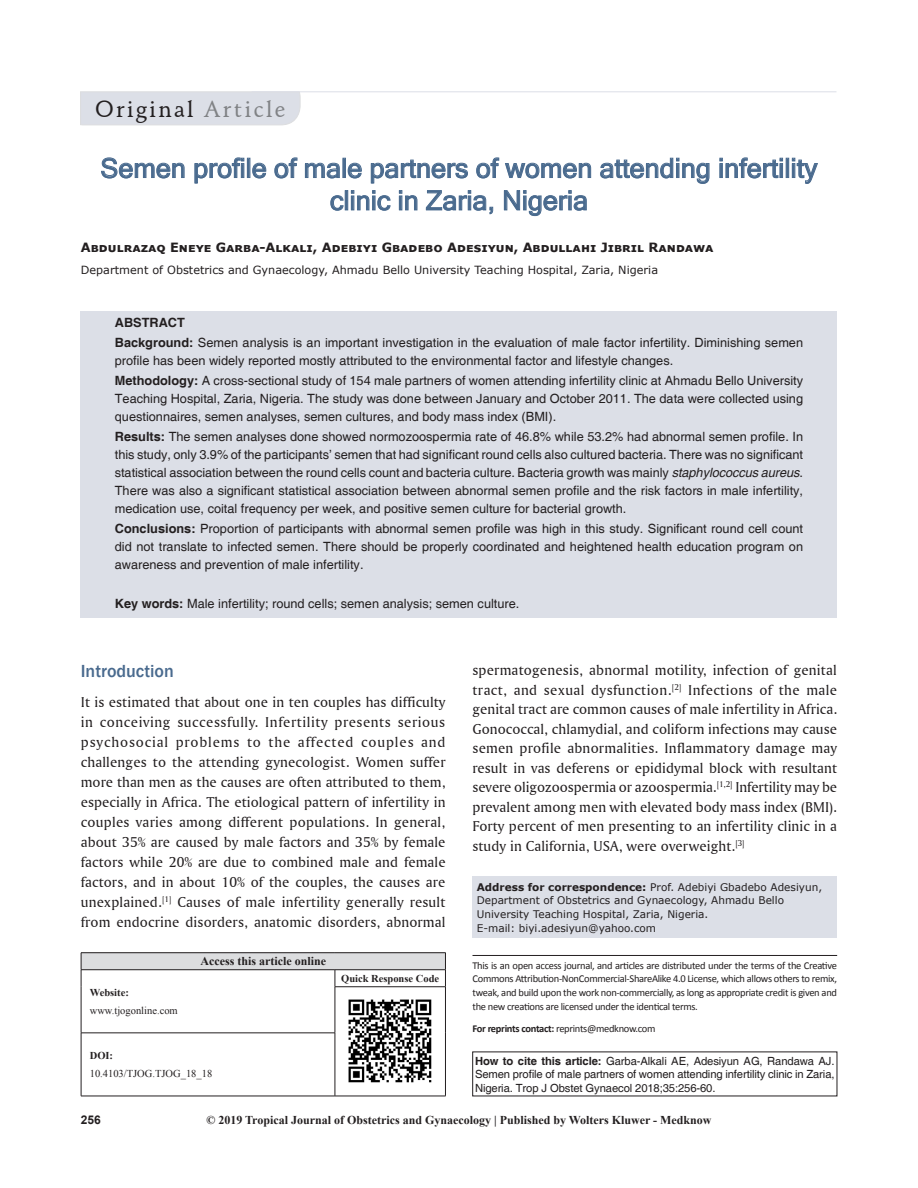
<style>
.page{position:relative;width:918px;height:1188px;background:#fff}
.page>*{position:absolute;margin:0;border:0;box-sizing:border-box;transform-origin:0 0}
.AT{font:27px/32.4px "Microsoft Sans Serif";color:#496a8e;text-align:center}
.AH{font:500 22.5px "Schneidler BT";letter-spacing:.1em;color:#231f20}
.t1{font:500 18px "Franklin Gothic";color:#496a8e}
.TX{font:15px/20px "Amerigo BT Roman A";letter-spacing:.005em;color:#231f20;text-align:justify}
.ABS{font:12.75px/18px "Helvetica";color:#231f20;text-align:justify}
.AU{font:700 12.75px "Verdana";color:#231f20}
.KWD{font:12.75px "Helvetica";color:#231f20}
.ABSH{font:700 12.75px "Helvetica";color:#231f20}
.AAO{font:700 12px "Times New Roman";color:#231f20}
.V_Folio{font:700 12px "Arial";color:#231f20}
.SRC{font:11.25px/13.5px "Helvetica";letter-spacing:-.01em;color:#231f20;text-align:justify}
.AFF{font:11.25px "Verdana";color:#231f20}
.TX-2{font:10.5px/13.6px "Calibri";letter-spacing:-.03em;color:#231f20;text-align:justify}
.ADD{font:10.5px/13.6px "Verdana";color:#231f20}
.DOI_TX{font:10.5px "Times New Roman";color:#231f20}
.WEB_TX{font:10.5px "Times New Roman";color:#231f20}
.QRC{font:700 10.5px "Times New Roman";color:#231f20}
.WEB{font:700 10.5px "Times New Roman";color:#231f20}
.DOI{font:700 10.5px "Times New Roman";color:#231f20}
.s1{color:#808285}
.s2{font-weight:700}
.s3{font-style:italic}
</style>
<div class="page">
<div style="left:472px;top:876px;width:365px;height:62px;background:#dcdfe7"></div>
<div style="left:80px;top:91px;width:221px;height:35px;background:#dcdfe7"></div>
<hr style="left:252px;top:91px;width:584px;height:1px;background:#dcdfe7">
<div style="left:81px;top:311px;width:756px;height:306px;background:#dcdfe7"></div>
<svg style="left:101px;top:157px;width:84px;height:21px"></svg>
<svg style="left:194px;top:157px;width:50px;height:27px"></svg>
<div style="left:247px;top:158px;width:3px;height:20px;border:1px solid #496a8e"></div>
<svg style="left:252px;top:163px;width:14px;height:15px"></svg>
<svg style="left:274px;top:157px;width:24px;height:21px"></svg>
<svg style="left:305px;top:163px;width:35px;height:15px"></svg>
<div style="left:343px;top:158px;width:3px;height:20px;border:1px solid #496a8e"></div>
<svg style="left:348px;top:163px;width:14px;height:15px"></svg>
<svg style="left:371px;top:159px;width:97px;height:25px"></svg>
<svg style="left:476px;top:157px;width:23px;height:21px"></svg>
<svg style="left:505px;top:163px;width:86px;height:15px"></svg>
<svg style="left:600px;top:158px;width:110px;height:26px"></svg>
<svg style="left:720px;top:157px;width:63px;height:21px"></svg>
<div style="left:786px;top:158px;width:3px;height:20px;border:1px solid #496a8e"></div>
<svg style="left:792px;top:158px;width:26px;height:26px"></svg>
<svg style="left:330px;top:195px;width:14px;height:16px"></svg>
<div style="left:345px;top:190px;width:3px;height:20px;border:1px solid #496a8e"></div>
<svg style="left:351px;top:190px;width:40px;height:21px"></svg>
<svg style="left:399px;top:190px;width:19px;height:21px"></svg>
<svg style="left:426px;top:190px;width:67px;height:24px"></svg>
<svg style="left:504px;top:190px;width:83px;height:26px"></svg>
<div style="left:81px;top:953px;width:364px;height:17px;background:#dcdddf"></div>
<hr style="left:81px;top:952px;width:254px;height:1px;background:#231f20">
<hr style="left:335px;top:952px;width:111px;height:1px;background:#231f20">
<hr style="left:81px;top:969px;width:254px;height:1px;background:#231f20">
<svg style="left:81px;top:953px;width:1px;height:34px"></svg>
<hr style="left:335px;top:969px;width:111px;height:1px;background:#231f20">
<svg style="left:335px;top:970px;width:1px;height:16px"></svg>
<svg style="left:445px;top:953px;width:1px;height:33px"></svg>
<hr style="left:81px;top:987px;width:1px;height:46px;background:#231f20">
<hr style="left:335px;top:986px;width:111px;height:1px;background:#231f20">
<hr style="left:335px;top:987px;width:1px;height:46px;background:#231f20">
<hr style="left:445px;top:987px;width:1px;height:46px;background:#231f20">
<hr style="left:81px;top:1033px;width:254px;height:1px;background:#231f20">
<hr style="left:81px;top:1033px;width:1px;height:63px;background:#231f20">
<hr style="left:335px;top:1033px;width:1px;height:63px;background:#231f20">
<hr style="left:445px;top:1033px;width:1px;height:63px;background:#231f20">
<hr style="left:81px;top:1096px;width:254px;height:1px;background:#231f20">
<hr style="left:335px;top:1096px;width:111px;height:1px;background:#231f20">
<img style="left:348px;top:999px;width:84px;height:84px">
<hr style="left:472px;top:955px;width:365px;height:1px;background:#231f20">
<p class="AH" style="left:95px;top:95px;width:192px">Original <span class="s1">Article</span></p>
<p class="AT" style="left:100px;top:151px;width:719px">Semen profile of male partners of women attending infertility clinic in Zaria, Nigeria</p>
<p class="AU" style="left:81px;top:238px;width:634px">Abdulrazaq Eneye Garba‑Alkali, Adebiyi Gbadebo Adesiyun, Abdullahi Jibril Randawa</p>
<p class="AFF" style="left:81px;top:262px;width:579px">Department of Obstetrics and Gynaecology, Ahmadu Bello University Teaching Hospital, Zaria, Nigeria</p>
<p class="ABSH" style="left:115px;top:315px;width:72px">ABSTRACT</p>
<p class="ABS" style="left:115px;top:334px;width:690px"><span class="s2">Background:</span> Semen analysis is an important investigation in the evaluation of male factor infertility. Diminishing semen profile has been widely reported mostly attributed to the environmental factor and lifestyle changes.</p>
<p class="ABS" style="left:115px;top:372px;width:690px"><span class="s2">Methodology:</span> A cross‑sectional study of 154 male partners of women attending infertility clinic at Ahmadu Bello University Teaching Hospital, Zaria, Nigeria. The study was done between January and October 2011. The data were collected using questionnaires, semen analyses, semen cultures, and body mass index (BMI).</p>
<p class="ABS" style="left:115px;top:428px;width:690px"><span class="s2">Results:</span> The semen analyses done showed normozoospermia rate of 46.8% while 53.2% had abnormal semen profile. In this study, only 3.9% of the participants’ semen that had significant round cells also cultured bacteria. There was no significant statistical association between the round cells count and bacteria culture. Bacteria growth was mainly <span class="s3">staphylococcus aureus</span>.<br>There was also a significant statistical association between abnormal semen profile and the risk factors in male infertility, medication use, coital frequency per week, and positive semen culture for bacterial growth.</p>
<p class="ABS" style="left:115px;top:520px;width:690px"><span class="s2">Conclusions:</span> Proportion of participants with abnormal semen profile was high in this study. Significant round cell count did not translate to infected semen. There should be properly coordinated and heightened health education program on awareness and prevention of male infertility.</p>
<p class="KWD" style="left:115px;top:597px;width:406px"><span class="s2">Key words:</span> Male infertility; round cells; semen analysis; semen culture.</p>
<h1 class="t1" style="left:81px;top:659px;width:95px">Introduction</h1>
<p class="TX" style="left:81px;top:692px;width:366px">It is estimated that about one in ten couples has difficulty in conceiving successfully. Infertility presents serious psychosocial problems to the affected couples and challenges to the attending gynecologist. Women suffer more than men as the causes are often attributed to them, especially in Africa. The etiological pattern of infertility in couples varies among different populations. In general, about 35% are caused by male factors and 35% by female factors while 20% are due to combined male and female factors, and in about 10% of the couples, the causes are unexplained.<sup>[1]</sup> Causes of male infertility generally result from endocrine disorders, anatomic disorders, abnormal</p>
<p class="WEB" style="left:90px;top:985px;width:41px">Website:</p>
<p class="WEB_TX" style="left:90px;top:1003px;width:89px">www.tjogonline.com</p>
<p class="AAO" style="left:200px;top:953px;width:127px">Access this article online</p>
<p class="DOI" style="left:90px;top:1048px;width:25px">DOI:</p>
<p class="DOI_TX" style="left:90px;top:1066px;width:124px">10.4103/TJOG.TJOG_18_18</p>
<p class="QRC" style="left:341px;top:971px;width:100px">Quick Response Code</p>
<p class="TX" style="left:472px;top:660px;width:366px;line-height:19.5px">spermatogenesis, abnormal motility, infection of genital tract, and sexual dysfunction.<sup>[2]</sup> Infections of the male genital tract are common causes of male infertility in Africa.<br>Gonococcal, chlamydial, and coliform infections may cause semen profile abnormalities. Inflammatory damage may result in vas deferens or epididymal block with resultant severe oligozoospermia or azoospermia.<sup>[1,2]</sup> Infertility may be prevalent among men with elevated body mass index (BMI).<br>Forty percent of men presenting to an infertility clinic in a study in California, USA, were overweight.<sup>[3]</sup></p>
<p class="ADD" style="left:477px;top:880px;width:347px"><span class="s2">Address for correspondence:</span> Prof. Adebiyi Gbadebo Adesiyun, Department of Obstetrics and Gynaecology, Ahmadu Bello University Teaching Hospital, Zaria, Nigeria.<br>E‑mail: biyi.adesiyun@yahoo.com</p>
<p class="TX-2" style="left:472px;top:958px;width:366px">This is an open access journal, and articles are distributed under the terms of the Creative Commons Attribution-NonCommercial-ShareAlike 4.0 License, which allows others to remix, tweak, and build upon the work non-commercially, as long as appropriate credit is given and the new creations are licensed under the identical terms.</p>
<p class="TX-2" style="left:472px;top:1021px;width:185px"><span class="s2">For reprints contact:</span> reprints@medknow.com</p>
<p class="SRC" style="left:475px;top:1054px;width:361px"><span class="s2">How to cite this article:</span> Garba-Alkali AE, Adesiyun AG, Randawa AJ.<br>Semen profile of male partners of women attending infertility clinic in Zaria, Nigeria. Trop J Obstet Gynaecol 2018;35:256-60.</p>
<p class="V_Folio" style="left:81px;top:1112px;width:22px">256</p>
<p class="AAO" style="left:206px;top:1111px;width:507px">© 2019 Tropical Journal of Obstetrics and Gynaecology | Published by Wolters Kluwer ‑ Medknow</p>
</div>
